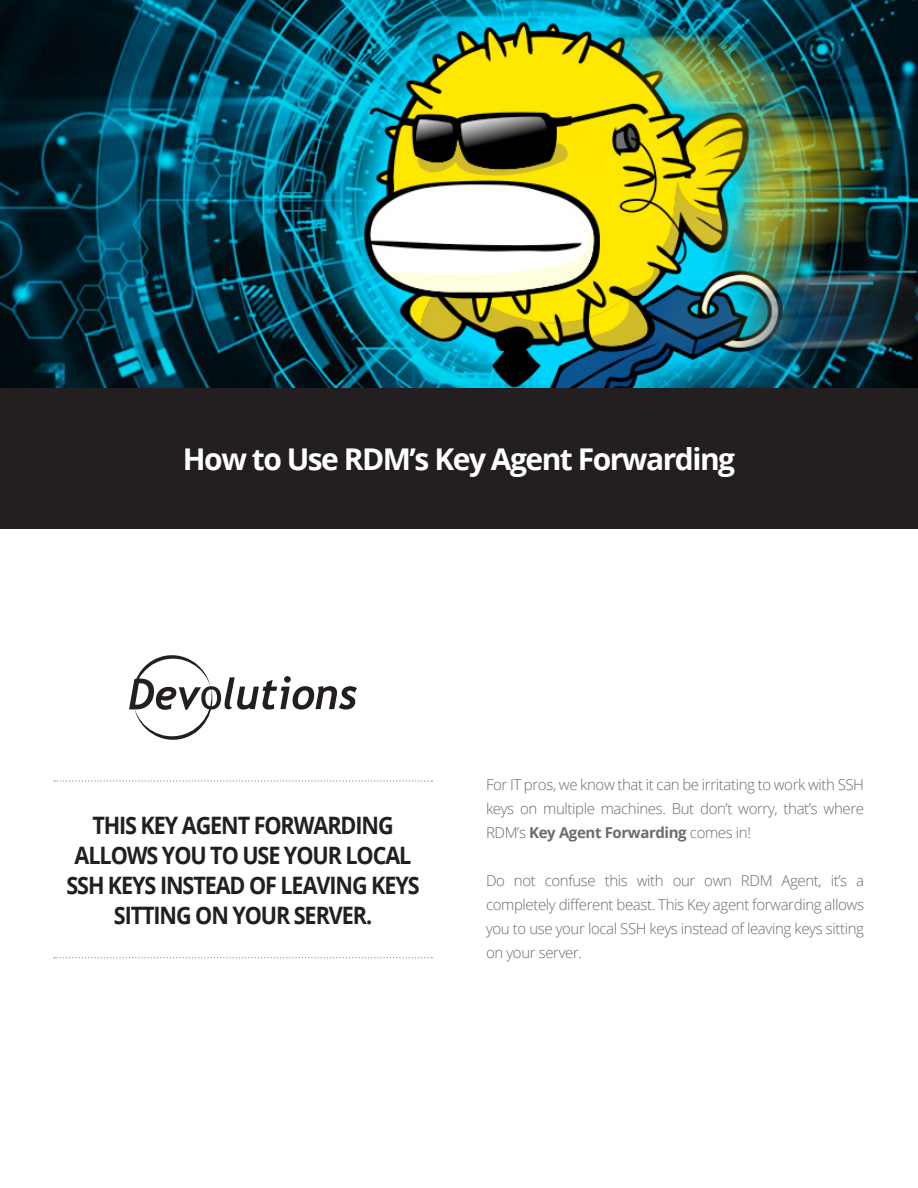
<style>
.page{position:relative;width:918px;height:1188px;background:#fff}
.page>*{position:absolute;margin:0;border:0;box-sizing:border-box;transform-origin:0 0}
.t1{font:700 30px "Open Sans";letter-spacing:-.05em;color:#fff}
.t2{font:700 24px/30px "Open Sans";letter-spacing:-.05em;color:#231f20;text-align:center;scale:.9 1}
.t3{font:300 15px/24px "Open Sans";letter-spacing:-.025em;color:#6b6b6e;text-align:justify}
.s1{font-weight:700}
</style>
<div class="page">
<img style="left:0;top:0;width:918px;height:389px">
<div style="left:0;top:389px;width:918px;height:140px;background:#231f20"></div>
<svg style="left:54px;top:957px;width:378px;height:1px"></svg>
<svg style="left:54px;top:780px;width:378px;height:2px"></svg>
<svg style="left:129px;top:655px;width:228px;height:85px"></svg>
<p class="t1" style="left:183px;top:438px;width:554px">How to Use RDM’s Key Agent Forwarding</p>
<p class="t2" style="left:92px;top:809px;width:336px">THIS KEY AGENT FORWARDING</p>
<p class="t2" style="left:66px;top:839px;width:394px">ALLOWS YOU TO USE YOUR LOCAL<br>SSH KEYS INSTEAD OF LEAVING KEYS<br>SITTING ON YOUR SERVER.</p>
<p class="t3" style="left:486px;top:772px;width:380px">For IT pros, we know that it can be irritating to work with SSH keys on multiple machines. But don’t worry, that’s where RDM’s <span class="s1">Key Agent Forwarding</span> comes in!</p>
<p class="t3" style="left:486px;top:868px;width:380px">Do not confuse this with our own RDM Agent, it’s a completely different beast. This Key agent forwarding allows you to use your local SSH keys instead of leaving keys sitting on your server.</p>
</div>
